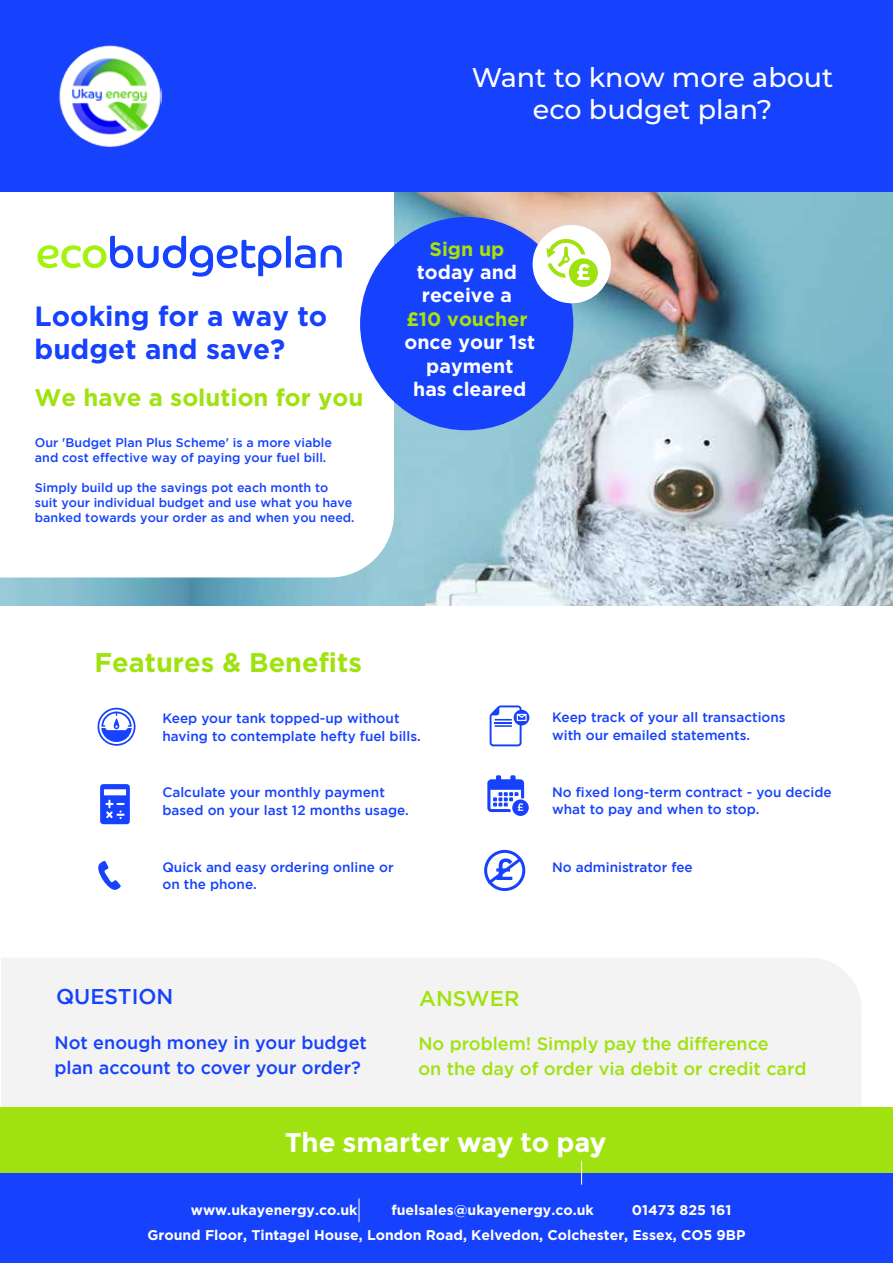
<style>
.page{position:relative;width:893px;height:1263px;background:#fff}
.page>*{position:absolute;margin:0;border:0;box-sizing:border-box;transform-origin:0 0}
.t1{font:700 27.75px/33.5px "Gotham";color:#1642fd}
.t2{font:500 27px/32.4px "Montserrat";color:#fff;text-align:center}
.t3{font:700 27px "Montserrat";color:#fff}
.t4{font:700 27px "Gotham";color:#a0e210}
.t5{font:700 24px "Gotham";color:#a0e210}
.t6{font:500 21.3px "Gotham";color:#1642fd}
.t7{font:500 21.3px "Gotham";color:#a0e210}
.t8{font:700 19.5px/23.4px "Gotham";color:#fff}
.t9{font:700 19.5px "Gotham";color:#abe106}
.t10{font:500 18px/24.5px "Gotham";color:#a0e210}
.t11{font:500 18px/24.5px "Gotham";color:#1642fd}
.t12{font:700 14.1px/24.5px "Gotham";color:#fff}
.t13{font:500 13.65px/17.4px "Gotham";color:#1642fd}
.t14{font:500 12.45px/15px "Gotham";color:#1642fd}
</style>
<div class="page">
<img style="left:0;top:577px;width:190px;height:29px">
<img style="left:190px;top:192px;width:703px;height:414px">
<div style="left:1px;top:958px;width:860px;height:149px;background:#f3f3f3"></div>
<div style="left:1px;top:1107px;width:892px;height:72px;background:#a0e210"></div>
<svg style="left:37px;top:192px;width:357px;height:385px"></svg>
<div style="left:0;top:1173px;width:893px;height:89px;background:#1642fd"></div>
<svg style="left:359px;top:1198px;width:1px;height:24px"></svg>
<svg style="left:581px;top:1161px;width:1px;height:24px"></svg>
<svg style="left:100px;top:784px;width:30px;height:40px"></svg>
<svg style="left:487px;top:775px;width:42px;height:41px"></svg>
<div style="left:0;top:0;width:893px;height:192px;background:#1642fd"></div>
<svg style="left:38px;top:236px;width:304px;height:41px"></svg>
<svg style="left:97px;top:708px;width:39px;height:38px"></svg>
<svg style="left:98px;top:861px;width:23px;height:29px"></svg>
<svg style="left:490px;top:705px;width:39px;height:41px"></svg>
<div style="left:484px;top:850px;width:41px;height:41px;border:3px solid #1642fd;border-radius:50%"></div>
<svg style="left:484px;top:855px;width:40px;height:32px"></svg>
<div style="left:360px;top:217px;width:213px;height:213px;background:#1642fd;border-radius:50%"></div>
<div style="left:533px;top:225px;width:78px;height:78px;background:#fff;border-radius:50%"></div>
<svg style="left:546px;top:238px;width:52px;height:49px"></svg>
<img style="left:59px;top:45px;width:102px;height:102px">
<h2 class="t2" style="left:472px;top:60px;width:363px">Want to know more about eco budget plan?</h2>
<h1 class="t1" style="left:35px;top:299px;width:294px">Looking for a way to budget and save?</h1>
<h3 class="t5" style="left:35px;top:383px;width:330px">We have a solution for you</h3>
<p class="t14" style="left:35px;top:435px;width:298px">Our 'Budget Plan Plus Scheme' is a more viable and cost effective way of paying your fuel bill.</p>
<p class="t14" style="left:35px;top:480px;width:321px">Simply build up the savings pot each month to<br>suit your individual budget and use what you have banked towards your order as and when you need.</p>
<h3 class="t9" style="left:429px;top:237px;width:76px">Sign up</h3>
<h3 class="t8" style="left:417px;top:260px;width:102px">today and receive a</h3>
<h3 class="t9" style="left:406px;top:308px;width:123px">£10 voucher</h3>
<h3 class="t8" style="left:404px;top:330px;width:132px;text-align:center">once your 1st payment<br>has cleared</h3>
<h2 class="t4" style="left:95px;top:647px;width:269px">Features &amp; Benefits</h2>
<p class="t13" style="left:162px;top:709px;width:260px">Keep your tank topped-up without having to contemplate hefty fuel bills.</p>
<p class="t13" style="left:162px;top:783px;width:248px">Calculate your monthly payment based on your last 12 months usage.</p>
<p class="t13" style="left:552px;top:709px;width:235px">Keep track of your all transactions with our emailed statements.</p>
<p class="t13" style="left:552px;top:783px;width:281px">No fixed long-term contract - you decide what to pay and when to stop.</p>
<p class="t13" style="left:162px;top:858px;width:233px">Quick and easy ordering online or on the phone.</p>
<p class="t13" style="left:552px;top:858px;width:142px">No administrator fee</p>
<h3 class="t6" style="left:56px;top:985px;width:119px">QUESTION</h3>
<h3 class="t7" style="left:419px;top:986px;width:102px">ANSWER</h3>
<h3 class="t11" style="left:54px;top:1030px;width:314px">Not enough money in your budget plan account to cover your order?</h3>
<h3 class="t10" style="left:418px;top:1031px;width:390px">No problem! Simply pay the difference<br>on the day of order via debit or credit card</h3>
<h2 class="t3" style="left:285px;top:1126px;width:323px">The smarter way to pay</h2>
<p class="t12" style="left:191px;top:1198px;width:168px">www.ukayenergy.co.uk</p>
<p class="t12" style="left:391px;top:1198px;width:204px">fuelsales@ukayenergy.co.uk</p>
<p class="t12" style="left:147px;top:1198px;width:599px;text-indent:484px">01473 825 161<br>Ground Floor, Tintagel House, London Road, Kelvedon, Colchester, Essex, CO5 9BP</p>
</div>
